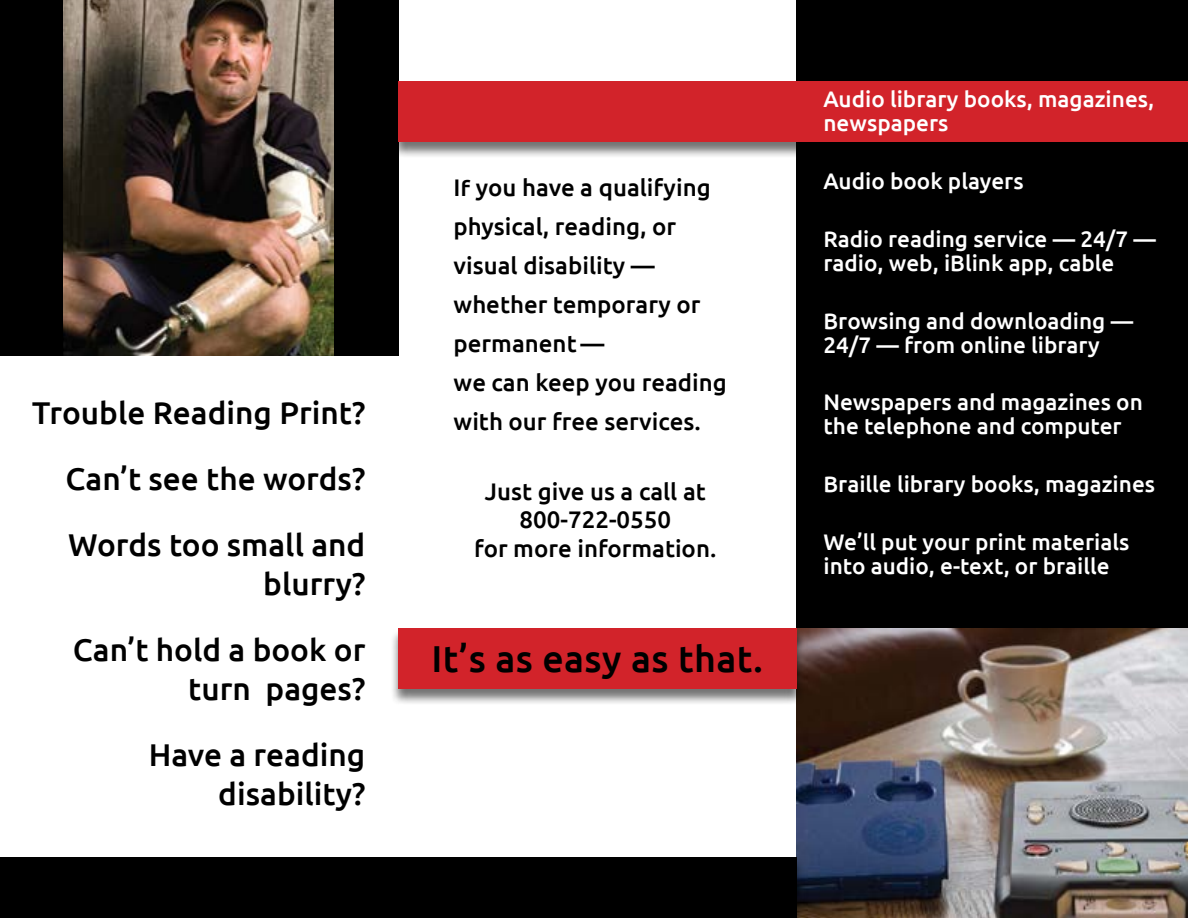
<style>
.page{position:relative;width:1188px;height:918px;background:#fff}
.page>*{position:absolute;margin:0;border:0;box-sizing:border-box;transform-origin:0 0}
.t1{font:500 37.5px "Ubuntu";letter-spacing:.01em;color:#000}
.t2{font:500 31.5px/39px "Ubuntu";color:#000;text-align:right}
.t3{font:500 24px/39px "Ubuntu";color:#000}
.t4{font:500 22.5px/24px "Ubuntu";color:#fff}
.s1{font-size:21.6px}
</style>
<div class="page">
<img style="left:63px;top:0;width:271px;height:355px">
<img style="left:796px;top:628px;width:392px;height:290px">
<div style="left:335px;top:0;width:63px;height:355px;background:#000"></div>
<div style="left:796px;top:0;width:392px;height:628px;background:#000"></div>
<div style="left:390px;top:82px;width:798px;height:76px;background:#000;opacity:.55"></div>
<div style="left:398px;top:81px;width:790px;height:61px;background:#d2232a"></div>
<div style="left:0;top:857px;width:796px;height:61px;background:#000"></div>
<div style="left:0;top:0;width:63px;height:355px;background:#000"></div>
<div style="left:390px;top:628px;width:414px;height:77px;background:#000;opacity:.55"></div>
<div style="left:398px;top:628px;width:398px;height:60px;background:#d2232a"></div>
<p class="t2" style="left:32px;top:392px;width:335px">Trouble Reading Print?</p>
<p class="t2" style="left:65px;top:458px;width:301px">Can’t see the words?</p>
<p class="t2" style="left:68px;top:524px;width:299px">Words too small and blurry?</p>
<p class="t2" style="left:73px;top:629px;width:294px">Can’t hold a book or turn pages?</p>
<p class="t2" style="left:149px;top:734px;width:218px">Have a reading disability?</p>
<p class="t3" style="left:454px;top:167px;width:275px">I<span class="s1">f</span> you have a qualifying physical, reading, or visual disability — whether temporary or permanent —<br>we can keep you reading with our free services.</p>
<p class="t3" style="left:474px;top:476px;width:244px;line-height:28.8px;text-align:center">Just give us a call at<br>800-722-0550<br>for more information.</p>
<p class="t1" style="left:432px;top:635px;width:333px">It’s as easy as that.</p>
<p class="t4" style="left:824px;top:87px;width:332px">Audio library books, magazines, newspapers</p>
<p class="t4" style="left:824px;top:168px;width:202px">Audio book players</p>
<p class="t4" style="left:824px;top:226px;width:334px">Radio reading service — 24/7 — radio, web, iBlink app, cable</p>
<p class="t4" style="left:824px;top:308px;width:311px">Browsing and downloading —<br>24/7 — from online library</p>
<p class="t4" style="left:824px;top:390px;width:321px">Newspapers and magazines on the telephone and computer</p>
<p class="t4" style="left:824px;top:471px;width:333px">Braille library books, magazines</p>
<p class="t4" style="left:824px;top:529px;width:307px">We’ll put your print materials into audio, e-text, or braille</p>
</div>
